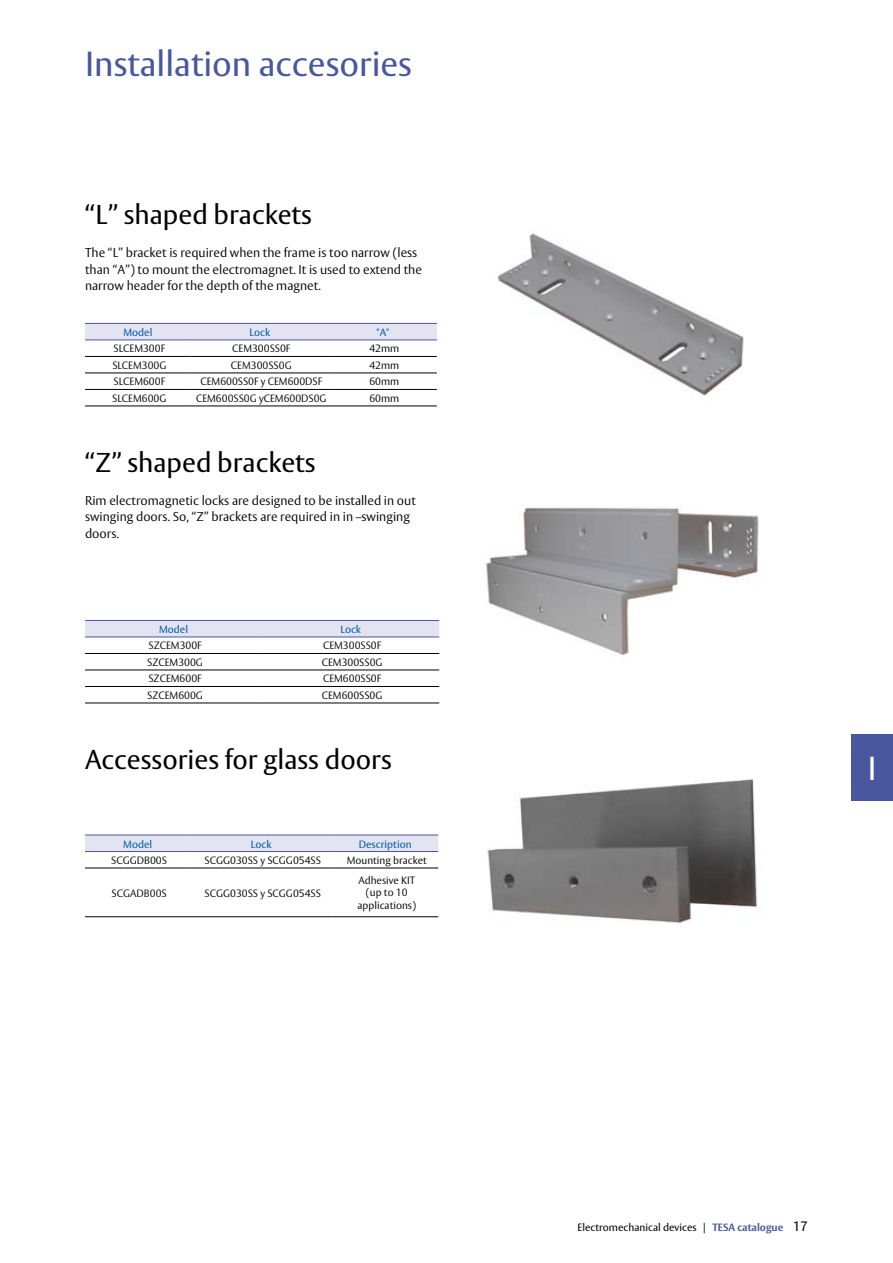
<style>
.page{position:relative;width:893px;height:1263px;background:#fff}
.page>*{position:absolute;margin:0;border:0;box-sizing:border-box;transform-origin:0 0}
.t1{font:34.5px "ASSA Vesta";color:#49579f}
.t2{font:33px "ASSA Vesta";color:#fff}
.t3{font:27px "ASSA Vesta";color:#000}
.t4{font:300 12.75px/16.5px "ASSA Vesta";color:#000}
.t5{font:300 10.5px/12px "ASSA Vesta";color:#000;text-align:center}
.t6{font:10.5px "ASSA Vesta";color:#005ea8}
.t7{font:10.5px "ASSA Vesta";color:#000}
.s1{font-weight:700;color:#49579f}
.s2{font-size:13.5px}
</style>
<div class="page">
<div style="left:851px;top:735px;width:42px;height:66px;background:#49579f"></div>
<img style="left:497px;top:233px;width:247px;height:163px">
<img style="left:486px;top:507px;width:273px;height:149px">
<img style="left:487px;top:779px;width:271px;height:145px">
<svg style="left:85px;top:621px;width:354px;height:82px"></svg>
<hr style="left:85px;top:653px;width:177px;height:1px;background:#000">
<hr style="left:85px;top:670px;width:177px;height:1px;background:#000">
<hr style="left:85px;top:686px;width:177px;height:1px;background:#000">
<hr style="left:85px;top:703px;width:177px;height:1px;background:#000">
<hr style="left:262px;top:653px;width:177px;height:1px;background:#000">
<hr style="left:262px;top:670px;width:177px;height:1px;background:#000">
<hr style="left:262px;top:686px;width:177px;height:1px;background:#000">
<hr style="left:262px;top:703px;width:177px;height:1px;background:#000">
<hr style="left:85px;top:620px;width:177px;height:1px;background:#49579f">
<hr style="left:262px;top:620px;width:177px;height:1px;background:#49579f">
<hr style="left:85px;top:637px;width:177px;height:1px;background:#49579f">
<hr style="left:262px;top:637px;width:177px;height:1px;background:#49579f">
<svg style="left:85px;top:324px;width:352px;height:82px"></svg>
<hr style="left:85px;top:356px;width:106px;height:1px;background:#000">
<hr style="left:85px;top:373px;width:106px;height:1px;background:#000">
<hr style="left:85px;top:389px;width:106px;height:1px;background:#000">
<hr style="left:85px;top:406px;width:106px;height:1px;background:#000">
<hr style="left:191px;top:356px;width:138px;height:1px;background:#000">
<hr style="left:191px;top:373px;width:138px;height:1px;background:#000">
<hr style="left:191px;top:389px;width:138px;height:1px;background:#000">
<hr style="left:191px;top:406px;width:138px;height:1px;background:#000">
<hr style="left:329px;top:356px;width:108px;height:1px;background:#000">
<hr style="left:329px;top:373px;width:108px;height:1px;background:#000">
<hr style="left:329px;top:389px;width:108px;height:1px;background:#000">
<hr style="left:329px;top:406px;width:108px;height:1px;background:#000">
<hr style="left:85px;top:323px;width:106px;height:1px;background:#49579f">
<hr style="left:191px;top:323px;width:138px;height:1px;background:#49579f">
<hr style="left:329px;top:323px;width:108px;height:1px;background:#49579f">
<hr style="left:85px;top:340px;width:106px;height:1px;background:#49579f">
<hr style="left:191px;top:340px;width:138px;height:1px;background:#49579f">
<hr style="left:329px;top:340px;width:108px;height:1px;background:#49579f">
<svg style="left:85px;top:836px;width:353px;height:32px"></svg>
<hr style="left:85px;top:868px;width:105px;height:1px;background:#000">
<hr style="left:85px;top:916px;width:105px;height:1px;background:#000">
<hr style="left:190px;top:868px;width:142px;height:1px;background:#000">
<hr style="left:190px;top:916px;width:142px;height:1px;background:#000">
<hr style="left:332px;top:868px;width:106px;height:1px;background:#000">
<hr style="left:332px;top:916px;width:106px;height:1px;background:#000">
<hr style="left:85px;top:835px;width:105px;height:1px;background:#49579f">
<hr style="left:190px;top:835px;width:142px;height:1px;background:#49579f">
<hr style="left:332px;top:835px;width:106px;height:1px;background:#49579f">
<hr style="left:85px;top:851px;width:105px;height:1px;background:#49579f">
<hr style="left:190px;top:851px;width:142px;height:1px;background:#49579f">
<hr style="left:332px;top:851px;width:106px;height:1px;background:#49579f">
<h1 class="t1" style="left:85px;top:43px;width:328px">Installation accesories</h1>
<h3 class="t3" style="left:85px;top:198px;width:228px">“L” shaped brackets</h3>
<p class="t4" style="left:85px;top:245px;width:338px">The “L” bracket is required when the frame is too narrow (less than “A”) to mount the electromagnet. It is used to extend the narrow header for the depth of the magnet.</p>
<p class="t6" style="left:123px;top:326px;width:30px">Model</p>
<p class="t6" style="left:249px;top:326px;width:22px">Lock</p>
<p class="t6" style="left:377px;top:326px;width:14px">"A"</p>
<p class="t5" style="left:114px;top:343px;width:53px">SLCEM300F</p>
<p class="t5" style="left:232px;top:343px;width:60px">CEM300SS0F</p>
<p class="t5" style="left:369px;top:343px;width:31px">42mm</p>
<p class="t5" style="left:112px;top:360px;width:56px">SLCEM300G</p>
<p class="t5" style="left:231px;top:360px;width:62px">CEM300SS0G</p>
<p class="t5" style="left:369px;top:360px;width:31px">42mm</p>
<p class="t5" style="left:114px;top:376px;width:53px">SLCEM600F</p>
<p class="t5" style="left:200px;top:376px;width:123px">CEM600SS0F y CEM600DSF</p>
<p class="t5" style="left:369px;top:376px;width:31px">60mm</p>
<p class="t5" style="left:112px;top:393px;width:56px">SLCEM600G</p>
<p class="t5" style="left:196px;top:393px;width:132px">CEM600SS0G yCEM600DS0G</p>
<p class="t5" style="left:369px;top:393px;width:31px">60mm</p>
<h3 class="t3" style="left:85px;top:446px;width:232px">“Z” shaped brackets</h3>
<p class="t4" style="left:85px;top:492px;width:332px">Rim electromagnetic locks are designed to be installed in out swinging doors. So, “Z” brackets are required in in –swinging doors.</p>
<p class="t6" style="left:159px;top:623px;width:30px">Model</p>
<p class="t6" style="left:340px;top:623px;width:22px">Lock</p>
<p class="t5" style="left:148px;top:640px;width:55px">SZCEM300F</p>
<p class="t5" style="left:323px;top:640px;width:60px">CEM300SS0F</p>
<p class="t5" style="left:147px;top:657px;width:57px">SZCEM300G</p>
<p class="t5" style="left:322px;top:657px;width:62px">CEM300SS0G</p>
<p class="t5" style="left:148px;top:673px;width:55px">SZCEM600F</p>
<p class="t5" style="left:323px;top:673px;width:60px">CEM600SS0F</p>
<p class="t5" style="left:147px;top:690px;width:57px">SZCEM600G</p>
<p class="t5" style="left:322px;top:690px;width:62px">CEM600SS0G</p>
<h3 class="t3" style="left:85px;top:743px;width:308px">Accessories for glass doors</h3>
<p class="t6" style="left:123px;top:837px;width:30px">Model</p>
<p class="t6" style="left:251px;top:837px;width:22px">Lock</p>
<p class="t6" style="left:359px;top:837px;width:54px">Description</p>
<p class="t5" style="left:111px;top:855px;width:57px">SCGGDB00S</p>
<p class="t5" style="left:205px;top:855px;width:118px">SCGG030SS y SCGG054SS</p>
<p class="t5" style="left:347px;top:855px;width:82px">Mounting bracket</p>
<p class="t5" style="left:112px;top:887px;width:57px">SCGADB00S</p>
<p class="t5" style="left:205px;top:887px;width:118px">SCGG030SS y SCGG054SS</p>
<p class="t5" style="left:358px;top:875px;width:58px">Adhesive KIT (up to 10</p>
<p class="t5" style="left:357px;top:900px;width:60px">applications)</p>
<h2 class="t2" style="left:868px;top:748px;width:10px">I</h2>
<p class="t7" style="left:577px;top:1221px;width:232px">Electromechanical devices | <span class="s1">TESA catalogue</span> <span class="s2">17</span></p>
</div>
